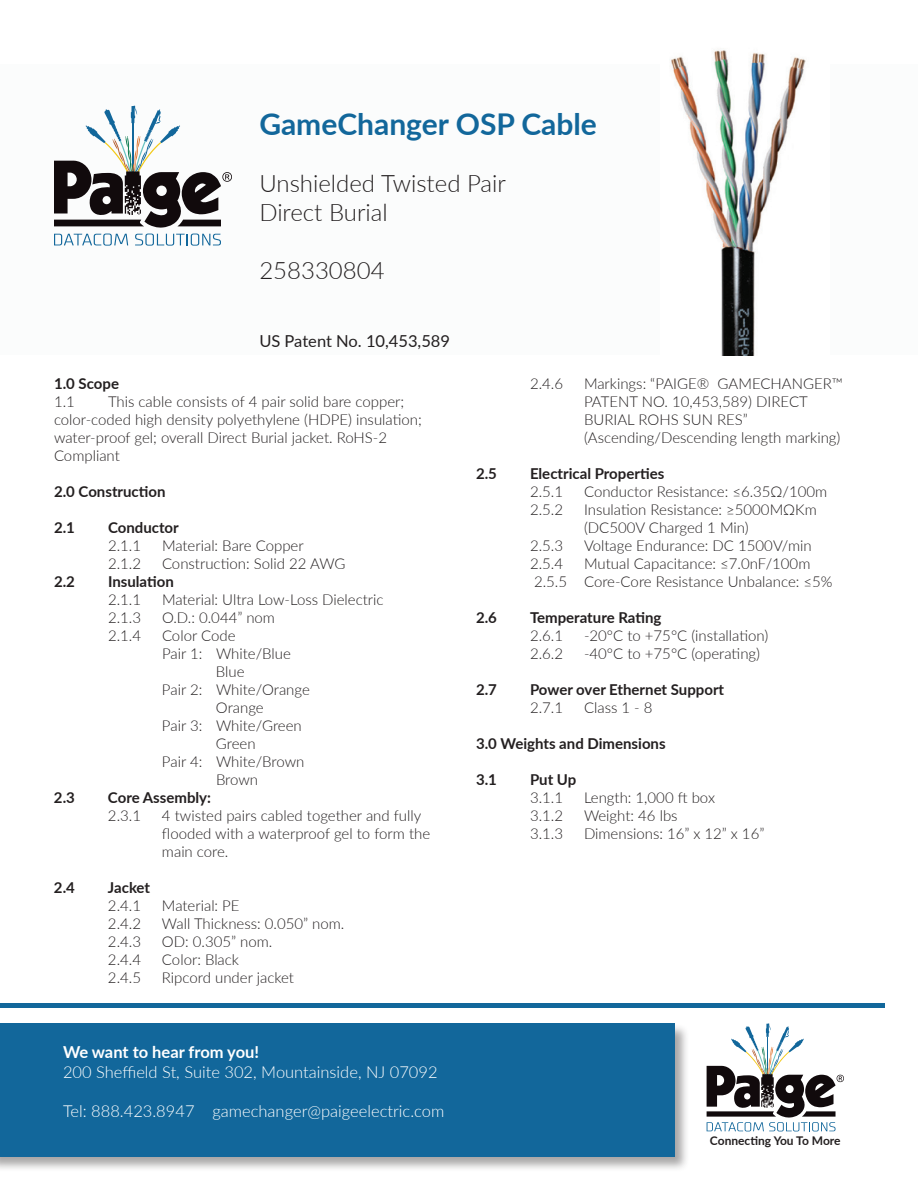
<style>
.page{position:relative;width:918px;height:1188px;background:#fff}
.page>*{position:absolute;margin:0;border:0;box-sizing:border-box;transform-origin:0 0}
.t1{font:700 30px "Lato";color:#12679b}
.t2{font:300 24px/28.8px "Lato";color:#231f20}
.t3{font:300 16.5px "Lato";color:#fff}
.t4{font:16.5px "Lato";color:#231f20}
.t5{font:700 16.5px "Lato";color:#fff}
.t6{font:300 15px/18px "Lato";color:#231f20}
.t7{font:700 15px "Lato";color:#231f20}
.t8{font:700 12px "Lato";color:#231f20}
</style>
<div class="page">
<div style="left:0;top:65px;width:918px;height:290px;background:#fafbfb"></div>
<svg style="left:54px;top:106px;width:178px;height:122px"></svg>
<svg style="left:54px;top:234px;width:74px;height:12px"></svg>
<svg style="left:135px;top:234px;width:86px;height:12px"></svg>
<img style="left:671px;top:50px;width:135px;height:305px">
<div style="left:0;top:1003px;width:885px;height:5px;background:#12679b"></div>
<svg style="left:707px;top:1023px;width:137px;height:108px"></svg>
<div style="left:0;top:1023px;width:690px;height:149px;background:#231f20;opacity:.4"></div>
<div style="left:0;top:1023px;width:674px;height:134px;background:#12679b"></div>
<h1 class="t1" style="left:259px;top:102px;width:339px">GameChanger OSP Cable</h1>
<h2 class="t2" style="left:259px;top:168px;width:248px">Unshielded Twisted Pair<br>Direct Burial</h2>
<h2 class="t2" style="left:259px;top:255px;width:127px">258330804</h2>
<p class="t4" style="left:259px;top:329px;width:192px">US Patent No. 10,453,589</p>
<p class="t7" style="left:54px;top:372px;width:67px">1.0 Scope</p>
<p class="t6" style="left:54px;top:392px;width:22px">1.1</p>
<p class="t6" style="left:54px;top:392px;width:369px;text-indent:54px">This cable consists of 4 pair solid bare copper; color-coded high density polyethylene (HDPE) insulation; water-proof gel; overall Direct Burial jacket. RoHS-2<br>Compliant</p>
<p class="t7" style="left:54px;top:480px;width:113px">2.0 Construction</p>
<p class="t7" style="left:54px;top:516px;width:22px">2.1</p>
<p class="t7" style="left:108px;top:516px;width:72px">Conductor</p>
<p class="t6" style="left:108px;top:536px;width:35px">2.1.1</p>
<p class="t6" style="left:162px;top:536px;width:143px">Material: Bare Copper</p>
<p class="t6" style="left:108px;top:554px;width:35px">2.1.2</p>
<p class="t6" style="left:162px;top:554px;width:185px">Construction: Solid 22 AWG</p>
<p class="t7" style="left:54px;top:570px;width:22px">2.2</p>
<p class="t7" style="left:108px;top:570px;width:67px">Insulation</p>
<p class="t6" style="left:108px;top:590px;width:35px">2.1.1</p>
<p class="t6" style="left:162px;top:590px;width:223px">Material: Ultra Low-Loss Dielectric</p>
<p class="t6" style="left:108px;top:608px;width:35px">2.1.3</p>
<p class="t6" style="left:162px;top:608px;width:115px">O.D.: 0.044” nom</p>
<p class="t6" style="left:108px;top:626px;width:35px">2.1.4</p>
<p class="t6" style="left:162px;top:626px;width:75px">Color Code</p>
<p class="t6" style="left:162px;top:644px;width:130px">Pair 1: White/Blue</p>
<p class="t6" style="left:216px;top:662px;width:30px">Blue</p>
<p class="t6" style="left:162px;top:680px;width:149px">Pair 2: White/Orange</p>
<p class="t6" style="left:216px;top:698px;width:49px">Orange</p>
<p class="t6" style="left:162px;top:716px;width:141px">Pair 3: White/Green</p>
<p class="t6" style="left:216px;top:734px;width:41px">Green</p>
<p class="t6" style="left:162px;top:752px;width:144px">Pair 4: White/Brown</p>
<p class="t6" style="left:216px;top:770px;width:44px">Brown</p>
<p class="t7" style="left:54px;top:786px;width:22px">2.3</p>
<p class="t7" style="left:108px;top:786px;width:105px">Core Assembly:</p>
<p class="t6" style="left:108px;top:806px;width:35px">2.3.1</p>
<p class="t6" style="left:162px;top:806px;width:270px">4 twisted pairs cabled together and fully flooded with a waterproof gel to form the main core.</p>
<p class="t7" style="left:54px;top:876px;width:22px">2.4</p>
<p class="t7" style="left:108px;top:876px;width:44px">Jacket</p>
<p class="t6" style="left:108px;top:896px;width:35px">2.4.1</p>
<p class="t6" style="left:162px;top:896px;width:79px">Material: PE</p>
<p class="t6" style="left:108px;top:914px;width:35px">2.4.2</p>
<p class="t6" style="left:162px;top:914px;width:184px">Wall Thickness: 0.050” nom.</p>
<p class="t6" style="left:108px;top:932px;width:35px">2.4.3</p>
<p class="t6" style="left:162px;top:932px;width:112px">OD: 0.305” nom.</p>
<p class="t6" style="left:108px;top:950px;width:35px">2.4.4</p>
<p class="t6" style="left:162px;top:950px;width:79px">Color: Black</p>
<p class="t6" style="left:108px;top:968px;width:35px">2.4.5</p>
<p class="t6" style="left:162px;top:968px;width:134px">Ripcord under jacket</p>
<p class="t5" style="left:63px;top:1040px;width:198px">We want to hear from you!</p>
<p class="t3" style="left:63px;top:1060px;width:376px">200 Sheffield St, Suite 302, Mountainside, NJ 07092</p>
<p class="t3" style="left:63px;top:1100px;width:383px">Tel: 888.423.8947 gamechanger@paigeelectric.com</p>
<p class="t6" style="left:530px;top:374px;width:35px">2.4.6</p>
<p class="t6" style="left:584px;top:374px;width:261px">Markings: “PAIGE® GAMECHANGER™<br>PATENT NO. 10,453,589) DIRECT<br>BURIAL ROHS SUN RES” (Ascending/Descending length marking)</p>
<p class="t7" style="left:476px;top:462px;width:22px">2.5</p>
<p class="t7" style="left:530px;top:462px;width:136px">Electrical Properties</p>
<p class="t6" style="left:530px;top:482px;width:35px">2.5.1</p>
<p class="t6" style="left:584px;top:482px;width:245px">Conductor Resistance: ≤6.35Ω/100m</p>
<p class="t6" style="left:530px;top:500px;width:35px">2.5.2</p>
<p class="t6" style="left:584px;top:500px;width:234px">Insulation Resistance: ≥5000MΩKm (DC500V Charged 1 Min)</p>
<p class="t6" style="left:530px;top:536px;width:35px">2.5.3</p>
<p class="t6" style="left:584px;top:536px;width:229px">Voltage Endurance: DC 1500V/min</p>
<p class="t6" style="left:530px;top:554px;width:35px">2.5.4</p>
<p class="t6" style="left:534px;top:554px;width:300px;text-indent:50px">Mutual Capacitance: ≤7.0nF/100m<br>2.5.5 Core-Core Resistance Unbalance: ≤5%</p>
<p class="t7" style="left:476px;top:606px;width:22px">2.6</p>
<p class="t7" style="left:530px;top:606px;width:133px">Temperature Rating</p>
<p class="t6" style="left:530px;top:626px;width:35px">2.6.1</p>
<p class="t6" style="left:584px;top:626px;width:186px">-20°C to +75°C (installation)</p>
<p class="t6" style="left:530px;top:644px;width:35px">2.6.2</p>
<p class="t6" style="left:584px;top:644px;width:178px">-40°C to +75°C (operating)</p>
<p class="t7" style="left:476px;top:678px;width:22px">2.7</p>
<p class="t7" style="left:530px;top:678px;width:196px">Power over Ethernet Support</p>
<p class="t6" style="left:530px;top:698px;width:35px">2.7.1</p>
<p class="t6" style="left:584px;top:698px;width:70px">Class 1 - 8</p>
<p class="t7" style="left:476px;top:732px;width:191px">3.0 Weights and Dimensions</p>
<p class="t7" style="left:476px;top:768px;width:22px">3.1</p>
<p class="t7" style="left:530px;top:768px;width:48px">Put Up</p>
<p class="t6" style="left:530px;top:788px;width:35px">3.1.1</p>
<p class="t6" style="left:584px;top:788px;width:133px">Length: 1,000 ft box</p>
<p class="t6" style="left:530px;top:806px;width:35px">3.1.2</p>
<p class="t6" style="left:584px;top:806px;width:95px">Weight: 46 lbs</p>
<p class="t6" style="left:530px;top:824px;width:35px">3.1.3</p>
<p class="t6" style="left:584px;top:824px;width:182px">Dimensions: 16” x 12” x 16”</p>
<p class="t8" style="left:710px;top:1132px;width:132px">Connecting You To More</p>
</div>
